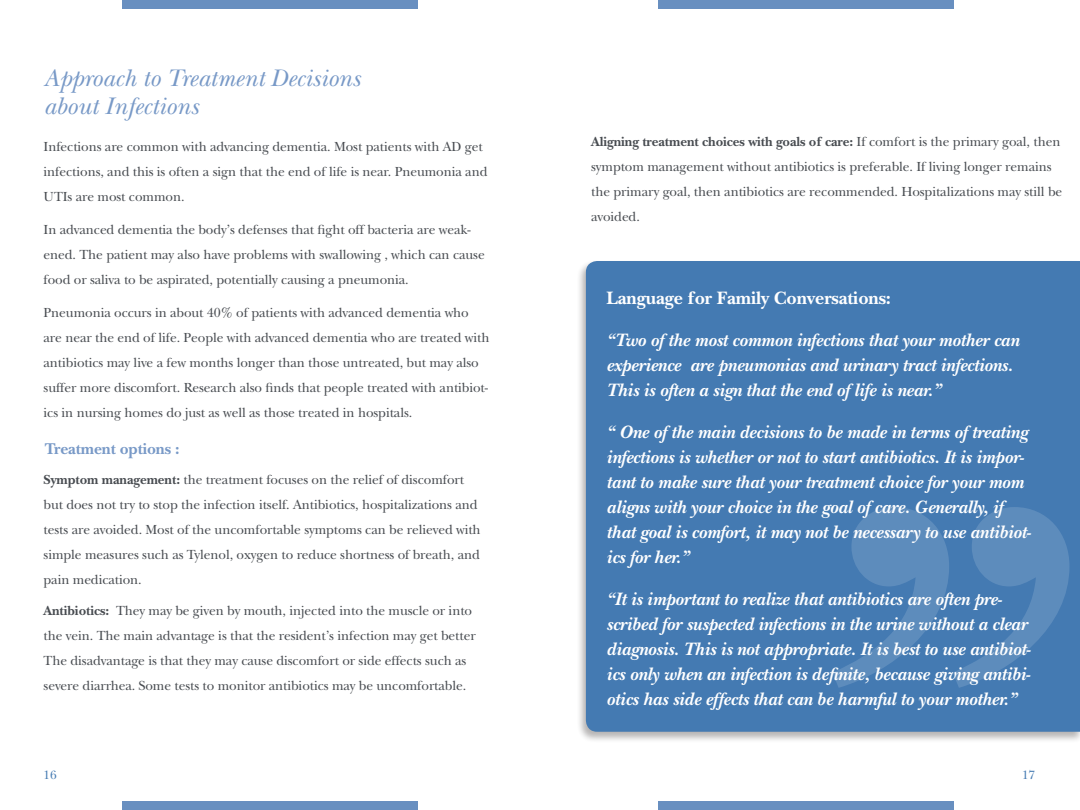
<style>
.page{position:relative;width:1080px;height:810px;background:#fff}
.page>*{position:absolute;margin:0;border:0;box-sizing:border-box;transform-origin:0 0}
.t1{font:italic 25px/28.8px "New Baskerville";color:#7899c7}
.t2{font:italic 700 18.75px/25px "New Baskerville";letter-spacing:-.005em;color:#fff}
.t3{font:700 18.75px "New Baskerville";letter-spacing:-.005em;color:#fff}
.t4{font:700 16.25px "New Baskerville";letter-spacing:-.005em;color:#7899c7}
.t5{font:13.75px/25px "New Baskerville";letter-spacing:-.005em;color:#484c51}
.t6{font:12.5px "New Baskerville";color:#447ab2}
.s1{font-weight:700}
</style>
<div class="page">
<div style="left:122px;top:0;width:296px;height:9px;background:#688fc0"></div>
<div style="left:122px;top:801px;width:296px;height:9px;background:#688fc0"></div>
<div style="left:658px;top:0;width:295px;height:9px;background:#688fc0"></div>
<div style="left:658px;top:801px;width:295px;height:9px;background:#688fc0"></div>
<div style="left:577px;top:259px;width:503px;height:484px;background:#241f1f;opacity:.33"></div>
<div style="left:586px;top:261px;width:494px;height:471px;background:#447ab2"></div>
<svg style="left:833px;top:507px;width:236px;height:181px;background:#4f82b6"></svg>
<h1 class="t1" style="left:44px;top:63px;width:318px">Approach to Treatment Decisions about Infections</h1>
<p class="t5" style="left:44px;top:134px;width:445px">Infections are common with advancing dementia. Most patients with AD get infections, and this is often a sign that the end of life is near. Pneumonia and<br>UTIs are most common.</p>
<p class="t5" style="left:44px;top:217px;width:443px">In advanced dementia the body’s defenses that fight off bacteria are weak&shy;ened. The patient may also have problems with swallowing , which can cause food or saliva to be aspirated, potentially causing a pneumonia.</p>
<p class="t5" style="left:44px;top:300px;width:447px">Pneumonia occurs in about 40% of patients with advanced dementia who are near the end of life. People with advanced dementia who are treated with antibiotics may live a few months longer than those untreated, but may also suffer more discomfort. Research also finds that people treated with antibiot&shy;ics in nursing homes do just as well as those treated in hospitals.</p>
<p class="t4" style="left:45px;top:439px;width:136px">Treatment options :</p>
<p class="t5" style="left:44px;top:467px;width:439px"><span class="s1">Symptom management:</span> the treatment focuses on the relief of discomfort but does not try to stop the infection itself. Antibiotics, hospitalizations and tests are avoided. Most of the uncomfortable symptoms can be relieved with simple measures such as Tylenol, oxygen to reduce shortness of breath, and pain medication.</p>
<p class="t5" style="left:44px;top:598px;width:434px"><span class="s1">Antibiotics:</span> They may be given by mouth, injected into the muscle or into the vein. The main advantage is that the resident’s infection may get better The disadvantage is that they may cause discomfort or side effects such as severe diarrhea. Some tests to monitor antibiotics may be uncomfortable.</p>
<p class="t6" style="left:44px;top:768px;width:15px">16</p>
<p class="t5" style="left:591px;top:129px;width:473px"><span class="s1">Aligning treatment choices with goals of care:</span> If comfort is the primary goal, then symptom management without antibiotics is preferable. If living longer remains the primary goal, then antibiotics are recommended. Hospitalizations may still be avoided.</p>
<h2 class="t3" style="left:607px;top:287px;width:286px">Language for Family Conversations:</h2>
<h2 class="t2" style="left:607px;top:328px;width:414px">“Two of the most common infections that your mother can experience are pneumonias and urinary tract infections.<br>This is often a sign that the end of life is near.”</h2>
<p class="t2" style="left:607px;top:420px;width:426px">“ One of the main decisions to be made in terms of treating infections is whether or not to start antibiotics. It is impor&shy;tant to make sure that your treatment choice for your mom aligns with your choice in the goal of care. Generally, if that goal is comfort, it may not be necessary to use antibiot&shy;ics for her.”</p>
<p class="t2" style="left:607px;top:587px;width:426px">“It is important to realize that antibiotics are often pre&shy;scribed for suspected infections in the urine without a clear diagnosis. This is not appropriate. It is best to use antibiot&shy;ics only when an infection is definite, because giving antibi&shy;otics has side effects that can be harmful to your mother.”</p>
<p class="t6" style="left:1022px;top:768px;width:15px">17</p>
</div>
